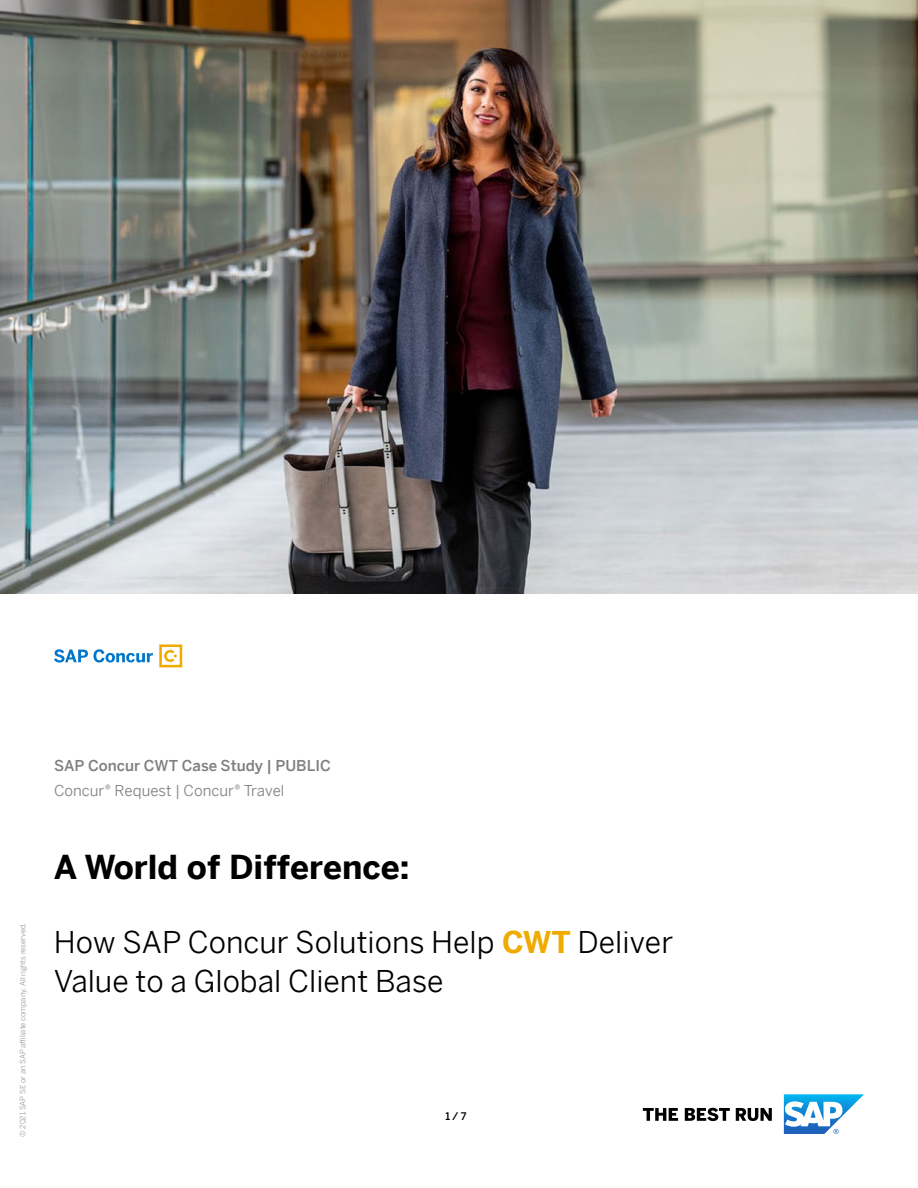
<style>
.page{position:relative;width:918px;height:1188px;background:#fff}
.page>*{position:absolute;margin:0;border:0;box-sizing:border-box;transform-origin:0 0}
.t1{font:700 33px "Benton Sans";color:#000}
.t2{font:30px/39px "Benton Sans";color:#000}
.t3{font:500 15px "Benton Sans";color:#7f7f7f}
.t4{font:15px "Benton Sans";color:#7f7f7f}
.t5{font:500 10.5px "Benton Sans";color:#000}
.t6{font:7.5px "Benton Sans";color:#999}
.s1{font-weight:700;color:#f0ab00}
</style>
<div class="page">
<img style="left:0;top:0;width:918px;height:594px">
<svg style="left:643px;top:1108px;width:129px;height:13px"></svg>
<svg style="left:784px;top:1094px;width:80px;height:40px"></svg>
<svg style="left:54px;top:649px;width:99px;height:14px"></svg>
<svg style="left:159px;top:644px;width:23px;height:23px"></svg>
<p class="t6" style="left:16px;top:1137px;width:216px;rotate:-90deg">© 2021 SAP SE or an SAP affiliate company. All rights reserved.</p>
<p class="t3" style="left:54px;top:752px;width:278px">SAP Concur CWT Case Study | PUBLIC</p>
<p class="t4" style="left:54px;top:778px;width:232px">Concur® Request | Concur® Travel</p>
<p class="t1" style="left:54px;top:838px;width:357px">A World of Difference:</p>
<p class="t2" style="left:54px;top:919px;width:621px">How SAP Concur Solutions Help <span class="s1">CWT</span> Deliver<br>Value to a Global Client Base</p>
<p class="t5" style="left:446px;top:1107px;width:22px">1 / 7</p>
</div>
